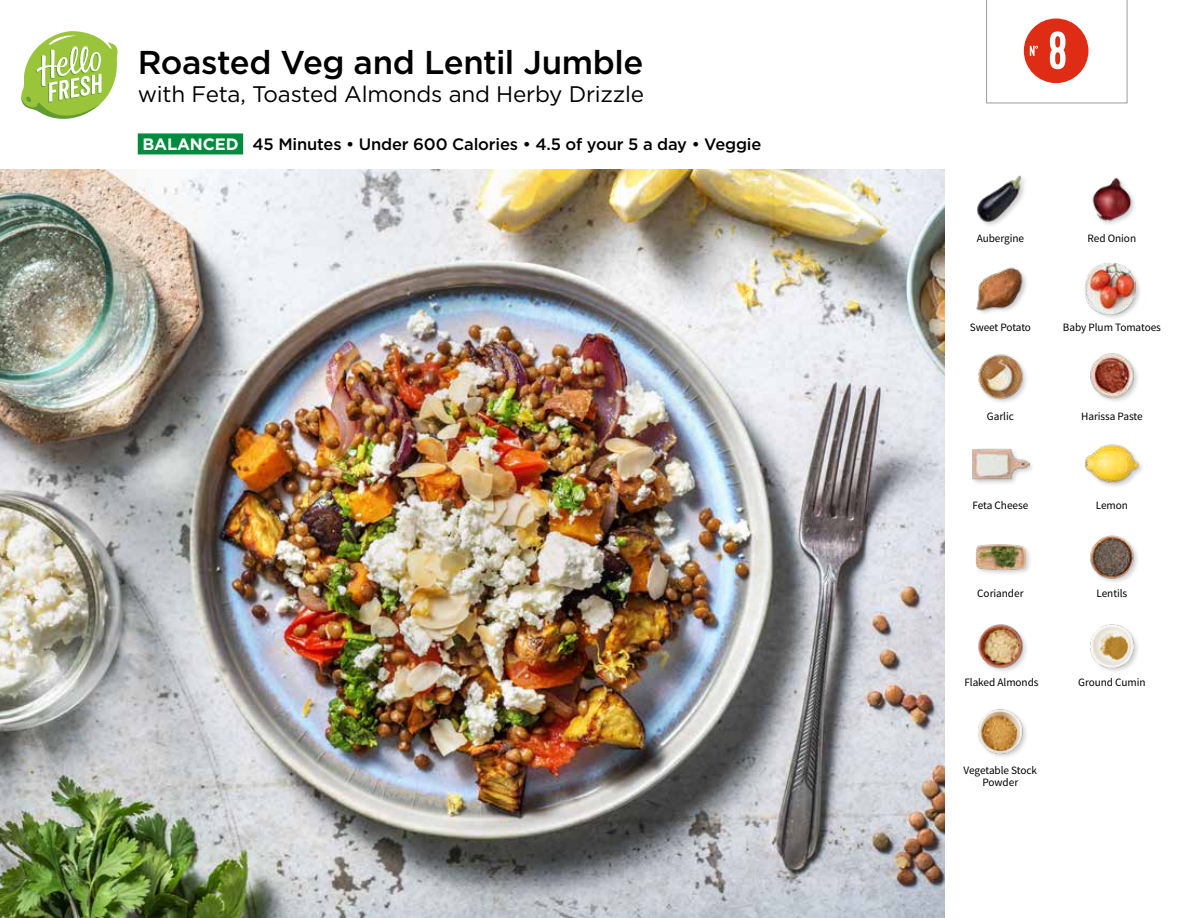
<style>
.page{position:relative;width:1188px;height:918px;background:#fff}
.page>*{position:absolute;margin:0;border:0;box-sizing:border-box;transform-origin:0 0}
.t1{font:54px "Kapra";color:#fff}
.t2{font:500 33px "Gotham";letter-spacing:-.015em;color:#000}
.t3{font:22.5px "Gotham";letter-spacing:-.01em;color:#000}
.t4{font:500 16.5px "Gotham";letter-spacing:-.01em;color:#000}
.t5{font:11.25px/12px "Source Sans Pro";letter-spacing:-.005em;color:#000;text-align:center}
.s1{font-weight:700;color:#fff}
</style>
<div class="page">
<div style="left:138px;top:133px;width:105px;height:21px;background:#008b3e"></div>
<svg style="left:21px;top:31px;width:97px;height:88px"></svg>
<img style="left:0;top:170px;width:945px;height:748px">
<img style="left:978px;top:709px;width:48px;height:48px">
<div style="left:974px;top:543px;width:58px;height:34px;background:#000;opacity:.2"></div>
<img style="left:975px;top:543px;width:51px;height:34px">
<img style="left:978px;top:624px;width:49px;height:47px">
<img style="left:1090px;top:624px;width:48px;height:48px">
<img style="left:1090px;top:535px;width:48px;height:47px">
<img style="left:978px;top:354px;width:49px;height:48px">
<div style="left:971px;top:447px;width:64px;height:40px;background:#000;opacity:.2"></div>
<img style="left:972px;top:447px;width:57px;height:40px">
<img style="left:1084px;top:444px;width:57px;height:43px">
<img style="left:1090px;top:353px;width:48px;height:48px">
<div style="left:976px;top:174px;width:52px;height:54px;background:#000;opacity:.2"></div>
<img style="left:976px;top:174px;width:50px;height:49px">
<img style="left:976px;top:267px;width:50px;height:46px">
<div style="left:1083px;top:262px;width:59px;height:59px;background:#000;opacity:.2"></div>
<img style="left:1084px;top:263px;width:52px;height:51px">
<img style="left:1092px;top:177px;width:43px;height:47px">
<svg style="left:986px;top:0;width:141px;height:104px"></svg>
<h2 class="t2" style="left:138px;top:41px;width:507px">Roasted Veg and Lentil Jumble</h2>
<h3 class="t3" style="left:138px;top:82px;width:508px">with Feta, Toasted Almonds and Herby Drizzle</h3>
<h3 class="t4" style="left:142px;top:133px;width:621px"><span class="s1">BALANCED</span> 45 Minutes • Under 600 Calories • 4.5 of your 5 a day • Veggie</h3>
<h1 class="t1" style="left:1048px;top:19px;width:20px">8</h1>
<p class="t5" style="left:977px;top:232px;width:49px">Aubergine</p>
<p class="t5" style="left:1088px;top:232px;width:50px">Red Onion</p>
<p class="t5" style="left:970px;top:321px;width:63px">Sweet Potato</p>
<p class="t5" style="left:1063px;top:321px;width:100px">Baby Plum Tomatoes</p>
<p class="t5" style="left:987px;top:410px;width:28px">Garlic</p>
<p class="t5" style="left:1081px;top:410px;width:63px">Harissa Paste</p>
<p class="t5" style="left:973px;top:499px;width:57px">Feta Cheese</p>
<p class="t5" style="left:1096px;top:499px;width:34px">Lemon</p>
<p class="t5" style="left:977px;top:588px;width:48px">Coriander</p>
<p class="t5" style="left:1096px;top:588px;width:32px">Lentils</p>
<p class="t5" style="left:964px;top:676px;width:76px">Flaked Almonds</p>
<p class="t5" style="left:1078px;top:676px;width:69px">Ground Cumin</p>
<p class="t5" style="left:964px;top:764px;width:75px">Vegetable Stock<br>Powder</p>
</div>
